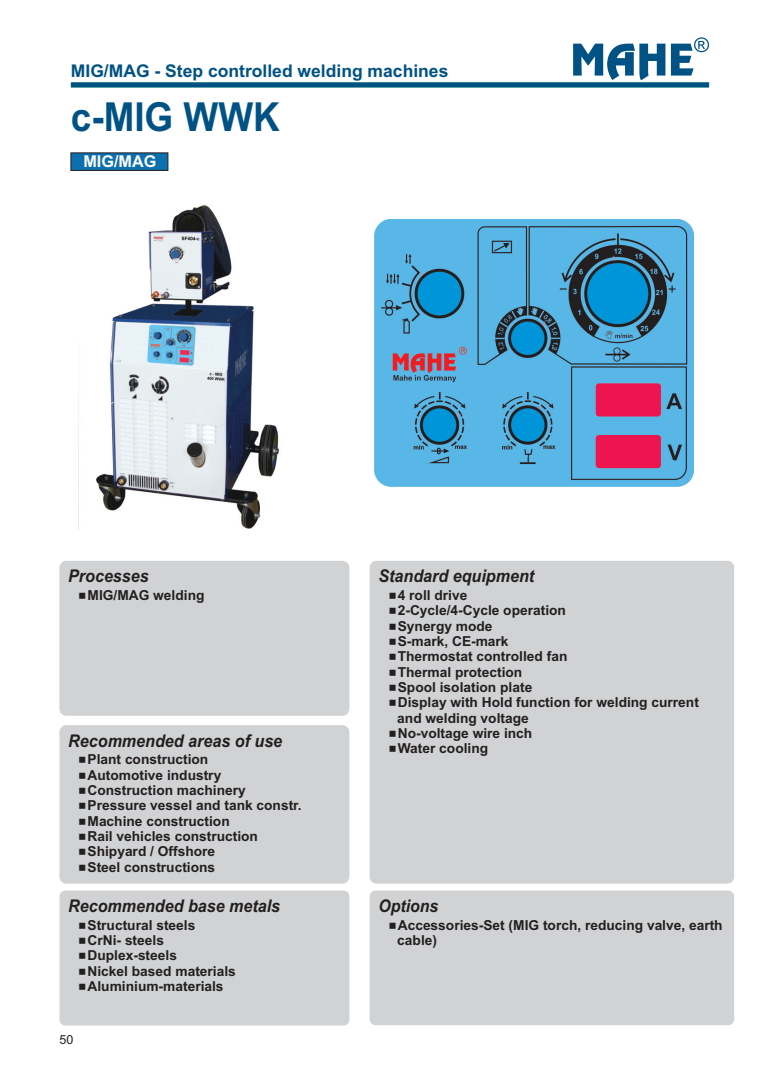
<style>
.page{position:relative;width:780px;height:1088px;background:#fff}
.page>*{position:absolute;margin:0;border:0;box-sizing:border-box;transform-origin:0 0}
.t1{font:700 40px "Arial";color:#005285;scale:.92 1}
.t2{font:italic 700 17.5px "Arial";color:#231f20;scale:.92 1}
.t3{font:700 17.5px "Arial";color:#005285}
.t4{font:italic 700 17.5px "Arial";color:#231f20;scale:.9 1}
.t5{font:700 16.25px "Arial";color:#fff}
.t6{font:700 13.75px/15.4px "Arial";color:#231f20}
.t7{font:12.5px "Arial";color:#231f20}
</style>
<div class="page">
<img style="left:96px;top:205px;width:183px;height:324px">
<svg style="left:71px;top:153px;width:97px;height:18px;background:#0f69a1"></svg>
<img style="left:374px;top:220px;width:319px;height:266px">
<svg style="left:573px;top:44px;width:92px;height:36px"></svg>
<svg style="left:671px;top:37px;width:38px;height:39px"></svg>
<div style="left:71px;top:82px;width:638px;height:5px;background:#005285"></div>
<div style="left:369px;top:561px;width:365px;height:322px;background:#d1d2d4;border-radius:7px"></div>
<div style="left:369px;top:890px;width:365px;height:135px;background:#d1d2d4;border-radius:6px"></div>
<div style="left:59px;top:890px;width:290px;height:135px;background:#d1d2d4;border-radius:6px"></div>
<div style="left:59px;top:725px;width:290px;height:159px;background:#d1d2d4;border-radius:7px"></div>
<div style="left:59px;top:561px;width:290px;height:155px;background:#d1d2d4;border-radius:7px"></div>
<p class="t3" style="left:71px;top:64px;width:379px">MIG/MAG - Step controlled welding machines</p>
<h1 class="t1" style="left:71px;top:101px;width:228px">c-MIG WWK</h1>
<p class="t5" style="left:83px;top:155px;width:75px">MIG/MAG</p>
<p class="t2" style="left:68px;top:570px;width:89px">Processes</p>
<p class="t2" style="left:378px;top:570px;width:171px">Standard equipment</p>
<p class="t6" style="left:77px;top:588px;width:129px">✓MIG/MAG welding</p>
<p class="t6" style="left:398px;top:588px;width:71px">4 roll drive</p>
<p class="t6" style="left:398px;top:604px;width:170px">2-Cycle/4-Cycle operation</p>
<p class="t6" style="left:398px;top:619px;width:96px">Synergy mode</p>
<p class="t6" style="left:398px;top:635px;width:112px">S-mark, CE-mark</p>
<p class="t6" style="left:398px;top:650px;width:171px">Thermostat controlled fan</p>
<p class="t6" style="left:398px;top:665px;width:126px">Thermal protection</p>
<p class="t6" style="left:397px;top:681px;width:303px">Spool isolation plate<br>Display with Hold function for welding current and welding voltage</p>
<p class="t6" style="left:387px;top:742px;width:102px">✓Water cooling</p>
<p class="t6" style="left:398px;top:727px;width:136px">No-voltage wire inch</p>
<p class="t2" style="left:68px;top:734px;width:234px">Recommended areas of use</p>
<p class="t6" style="left:77px;top:753px;width:133px">✓Plant construction</p>
<p class="t6" style="left:87px;top:768px;width:135px">Automotive industry</p>
<p class="t6" style="left:87px;top:784px;width:160px">Construction machinery</p>
<p class="t6" style="left:87px;top:799px;width:216px">Pressure vessel and tank constr.</p>
<p class="t6" style="left:87px;top:814px;width:144px">Machine construction</p>
<p class="t6" style="left:87px;top:830px;width:172px">Rail vehicles construction</p>
<p class="t6" style="left:87px;top:845px;width:129px">Shipyard / Offshore<br>Steel constructions</p>
<p class="t2" style="left:68px;top:899px;width:232px">Recommended base metals</p>
<p class="t6" style="left:87px;top:918px;width:109px">Structural steels</p>
<p class="t6" style="left:87px;top:934px;width:78px">CrNi- steels</p>
<p class="t6" style="left:87px;top:949px;width:91px">Duplex-steels</p>
<p class="t6" style="left:87px;top:964px;width:150px">Nickel based materials<br>Aluminium-materials</p>
<p class="t7" style="left:59px;top:1035px;width:15px">50</p>
<p class="t4" style="left:378px;top:899px;width:68px">Options</p>
<p class="t6" style="left:398px;top:918px;width:326px">Accessories-Set (MIG torch, reducing valve, earth</p>
<p class="t6" style="left:397px;top:934px;width:41px">cable)</p>
</div>
